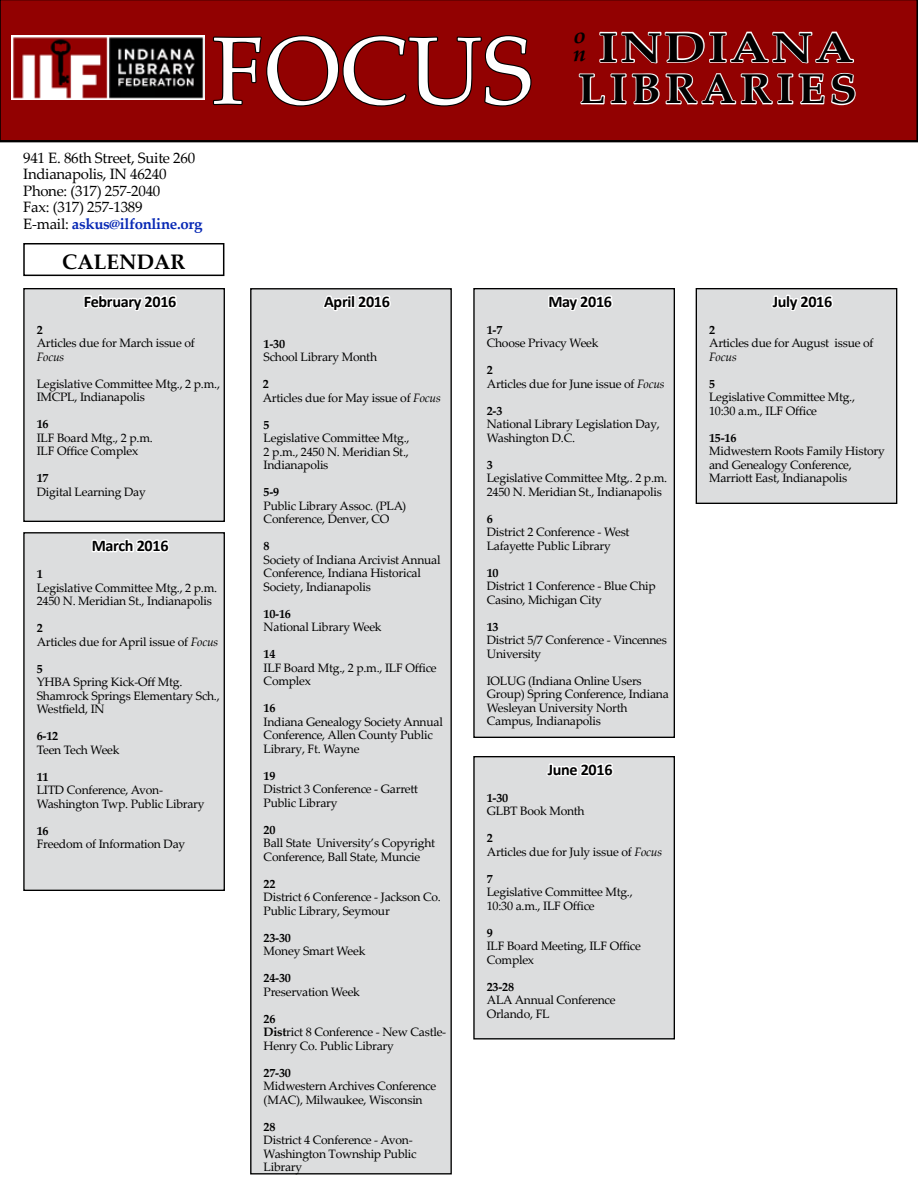
<style>
.page{position:relative;width:918px;height:1188px;background:#fff}
.page>*{position:absolute;margin:0;border:0;box-sizing:border-box;transform-origin:0 0}
.t1{font:95.7px "Palatino Linotype";color:#fff}
.t2{font:700 41.7px/41.7px "Palatino Linotype";letter-spacing:.095em;color:#000;text-align:center;scale:1.2 1}
.t3{font:italic 700 22.5px/17.4px "Palatino Linotype";color:#000}
.t4{font:700 21px "Palatino Linotype";color:#000}
.t5{font:700 16.2px "Calibri";letter-spacing:-.02em;color:#000}
.t6{font:15px/16.5px "Palatino Linotype";letter-spacing:-.02em;color:#000}
.t7{font:12.15px/13.5px "Palatino Linotype";letter-spacing:-.02em;color:#000}
.t8{font:700 12.15px "Palatino Linotype";letter-spacing:-.02em;color:#000}
.t9{font:italic 12.15px "Palatino Linotype";letter-spacing:-.02em;color:#000}
.s1{font-weight:700;color:#0829b5}
.s2{font-weight:700}
.s3{font-style:italic}
</style>
<div class="page">
<div style="left:0;top:0;width:918px;height:140px;background:#920101"></div>
<svg style="left:212px;top:0;width:321px;height:108px;background:#7f0000"></svg>
<div style="left:23px;top:243px;width:201px;height:33px;border:2px solid #000"></div>
<hr style="left:0;top:140px;width:918px;height:2px;background:#000">
<svg style="left:578px;top:22px;width:279px;height:84px"></svg>
<img style="left:11px;top:36px;width:194px;height:63px">
<div style="left:24px;top:289px;width:200px;height:232px;background:#dcddde"></div>
<svg style="left:60px;top:273px;width:129px;height:38px"></svg>
<div style="left:23px;top:288px;width:202px;height:234px;border:1px solid #000"></div>
<div style="left:24px;top:533px;width:200px;height:357px;background:#dcddde"></div>
<svg style="left:91px;top:539px;width:79px;height:14px"></svg>
<div style="left:23px;top:532px;width:202px;height:359px;border:1px solid #000"></div>
<div style="left:251px;top:289px;width:200px;height:885px;background:#dcddde"></div>
<svg style="left:323px;top:294px;width:68px;height:17px"></svg>
<div style="left:250px;top:288px;width:202px;height:887px;border:1px solid #000"></div>
<div style="left:474px;top:289px;width:200px;height:448px;background:#dcddde"></div>
<svg style="left:548px;top:295px;width:65px;height:16px"></svg>
<div style="left:473px;top:288px;width:202px;height:450px;border:1px solid #000"></div>
<div style="left:474px;top:757px;width:200px;height:282px;background:#dcddde"></div>
<svg style="left:546px;top:763px;width:68px;height:14px"></svg>
<div style="left:473px;top:756px;width:202px;height:284px;border:1px solid #000"></div>
<div style="left:696px;top:289px;width:201px;height:214px;background:#dcddde"></div>
<svg style="left:771px;top:294px;width:62px;height:17px"></svg>
<div style="left:696px;top:288px;width:201px;height:216px;border:1px solid #000"></div>
<h1 class="t1" style="left:212px;top:3px;width:322px">FOCUS</h1>
<p class="t6" style="left:23px;top:149px;width:181px">941 E. 86th Street, Suite 260<br>Indianapolis, IN 46240<br>Phone: (317) 257-2040<br>Fax: (317) 257-1389<br>E-mail: <span class="s1">askus@ilfonline.org</span></p>
<h3 class="t4" style="left:62px;top:247px;width:125px">CALENDAR</h3>
<h3 class="t5" style="left:84px;top:290px;width:94px">February 2016</h3>
<h3 class="t5" style="left:324px;top:290px;width:67px">April 2016</h3>
<h2 class="t2" style="left:579px;top:25px;width:233px">INDIANA<br>LIBRARIES</h2>
<h3 class="t3" style="left:574px;top:26px;width:14px">o n</h3>
<h3 class="t5" style="left:548px;top:290px;width:65px">May 2016</h3>
<h3 class="t5" style="left:773px;top:290px;width:61px">July 2016</h3>
<p class="t8" style="left:37px;top:321px;width:8px">2</p>
<p class="t7" style="left:37px;top:336px;width:160px">Articles due for March issue of</p>
<p class="t9" style="left:37px;top:348px;width:29px">Focus</p>
<p class="t7" style="left:37px;top:377px;width:185px">Legislative Committee Mtg., 2 p.m.,<br>IMCPL, Indianapolis</p>
<p class="t8" style="left:37px;top:416px;width:13px">16</p>
<p class="t7" style="left:37px;top:431px;width:118px">ILF Board Mtg., 2 p.m.<br>ILF Office Complex</p>
<p class="t8" style="left:37px;top:470px;width:13px">17</p>
<p class="t7" style="left:37px;top:485px;width:111px">Digital Learning Day</p>
<h3 class="t5" style="left:92px;top:534px;width:78px">March 2016</h3>
<p class="t8" style="left:37px;top:565px;width:8px">1</p>
<p class="t7" style="left:37px;top:580px;width:182px">Legislative Committee Mtg., 2 p.m.<br>2450 N. Meridian St., Indianapolis</p>
<p class="t7" style="left:37px;top:621px;width:183px"><span class="s2">2<br></span>Articles due for April issue of <span class="s3">Focus</span></p>
<p class="t8" style="left:37px;top:660px;width:8px">5</p>
<p class="t7" style="left:37px;top:675px;width:185px">YHBA Spring Kick-Off Mtg.<br>Shamrock Springs Elementary Sch.,<br>Westfield, IN</p>
<p class="t8" style="left:37px;top:727px;width:23px">6-12</p>
<p class="t7" style="left:37px;top:742px;width:84px">Teen Tech Week</p>
<p class="t8" style="left:37px;top:768px;width:13px">11</p>
<p class="t7" style="left:37px;top:783px;width:169px">LITD Conference, Avon-<br>Washington Twp. Public Library</p>
<p class="t8" style="left:37px;top:822px;width:13px">16</p>
<p class="t7" style="left:37px;top:837px;width:150px">Freedom of Information Day</p>
<p class="t8" style="left:264px;top:335px;width:23px">1-30</p>
<p class="t7" style="left:264px;top:350px;width:115px">School Library Month</p>
<p class="t7" style="left:263px;top:377px;width:180px"><span class="s2">2<br></span>Articles due for May issue of <span class="s3">Focus</span></p>
<p class="t8" style="left:264px;top:416px;width:8px">5</p>
<p class="t7" style="left:264px;top:431px;width:147px;text-align:justify">Legislative Committee Mtg., 2 p.m., 2450 N. Meridian St., Indianapolis</p>
<p class="t8" style="left:264px;top:483px;width:17px">5-9</p>
<p class="t7" style="left:264px;top:498px;width:144px">Public Library Assoc. (PLA)<br>Conference, Denver, CO</p>
<p class="t8" style="left:264px;top:537px;width:8px">8</p>
<p class="t7" style="left:264px;top:552px;width:178px">Society of Indiana Arcivist Annual<br>Conference, Indiana Historical<br>Society, Indianapolis</p>
<p class="t8" style="left:264px;top:605px;width:29px">10-16</p>
<p class="t7" style="left:264px;top:620px;width:120px">National Library Week</p>
<p class="t8" style="left:264px;top:645px;width:13px">14</p>
<p class="t7" style="left:264px;top:660px;width:175px">ILF Board Mtg., 2 p.m., ILF Office<br>Complex</p>
<p class="t8" style="left:264px;top:699px;width:13px">16</p>
<p class="t7" style="left:264px;top:714px;width:181px">Indiana Genealogy Society Annual<br>Conference, Allen County Public<br>Library, Ft. Wayne</p>
<p class="t8" style="left:264px;top:767px;width:13px">19</p>
<p class="t7" style="left:264px;top:782px;width:156px">District 3 Conference - Garrett<br>Public Library</p>
<p class="t8" style="left:264px;top:821px;width:13px">20</p>
<p class="t7" style="left:264px;top:836px;width:173px">Ball State University’s Copyright<br>Conference, Ball State, Muncie</p>
<p class="t8" style="left:264px;top:875px;width:13px">22</p>
<p class="t7" style="left:264px;top:890px;width:179px">District 6 Conference - Jackson Co.<br>Public Library, Seymour</p>
<p class="t8" style="left:264px;top:929px;width:29px">23-30</p>
<p class="t7" style="left:264px;top:944px;width:103px">Money Smart Week</p>
<p class="t8" style="left:264px;top:969px;width:29px">24-30</p>
<p class="t7" style="left:264px;top:984px;width:98px">Preservation Week</p>
<p class="t7" style="left:264px;top:1011px;width:184px"><span class="s2">26<br>Dist</span>rict 8 Conference - New Castle-<br>Henry Co. Public Library</p>
<p class="t8" style="left:264px;top:1064px;width:29px">27-30</p>
<p class="t7" style="left:264px;top:1079px;width:174px">Midwestern Archives Conference (MAC), Milwaukee, Wisconsin</p>
<p class="t8" style="left:264px;top:1118px;width:13px">28</p>
<p class="t7" style="left:264px;top:1133px;width:154px">District 4 Conference - Avon-<br>Washington Township Public<br>Library</p>
<p class="t8" style="left:487px;top:321px;width:17px">1-7</p>
<p class="t7" style="left:487px;top:336px;width:113px">Choose Privacy Week</p>
<p class="t7" style="left:487px;top:363px;width:179px"><span class="s2">2<br></span>Articles due for June issue of <span class="s3">Focus</span></p>
<p class="t8" style="left:487px;top:402px;width:17px">2-3</p>
<p class="t7" style="left:487px;top:417px;width:175px">National Library Legislation Day,<br>Washington D.C.</p>
<p class="t8" style="left:487px;top:456px;width:8px">3</p>
<p class="t7" style="left:487px;top:471px;width:182px">Legislative Committee Mtg,. 2 p.m.<br>2450 N. Meridian St., Indianapolis</p>
<p class="t8" style="left:487px;top:510px;width:8px">6</p>
<p class="t7" style="left:487px;top:525px;width:144px">District 2 Conference - West<br>Lafayette Public Library</p>
<p class="t8" style="left:487px;top:564px;width:13px">10</p>
<p class="t7" style="left:487px;top:579px;width:170px">District 1 Conference - Blue Chip<br>Casino, Michigan City</p>
<p class="t8" style="left:487px;top:618px;width:13px">13</p>
<p class="t7" style="left:487px;top:633px;width:182px">District 5/7 Conference - Vincennes<br>University</p>
<p class="t7" style="left:487px;top:674px;width:184px">IOLUG (Indiana Online Users<br>Group) Spring Conference, Indiana<br>Wesleyan University North<br>Campus, Indianapolis</p>
<h3 class="t5" style="left:548px;top:758px;width:66px">June 2016</h3>
<p class="t8" style="left:487px;top:789px;width:23px">1-30</p>
<p class="t7" style="left:487px;top:804px;width:99px">GLBT Book Month</p>
<p class="t7" style="left:487px;top:831px;width:177px"><span class="s2">2<br></span>Articles due for July issue of <span class="s3">Focus</span></p>
<p class="t8" style="left:487px;top:870px;width:8px">7</p>
<p class="t7" style="left:487px;top:885px;width:147px">Legislative Committee Mtg.,<br>10:30 a.m., ILF Office</p>
<p class="t8" style="left:487px;top:924px;width:8px">9</p>
<p class="t7" style="left:487px;top:939px;width:156px">ILF Board Meeting, ILF Office<br>Complex</p>
<p class="t8" style="left:487px;top:978px;width:29px">23-28</p>
<p class="t7" style="left:487px;top:993px;width:130px">ALA Annual Conference<br>Orlando, FL</p>
<p class="t8" style="left:709px;top:321px;width:8px">2</p>
<p class="t7" style="left:709px;top:336px;width:166px">Articles due for August issue of</p>
<p class="t9" style="left:709px;top:348px;width:29px">Focus</p>
<p class="t8" style="left:709px;top:375px;width:8px">5</p>
<p class="t7" style="left:709px;top:390px;width:147px">Legislative Committee Mtg.,<br>10:30 a.m., ILF Office</p>
<p class="t8" style="left:709px;top:429px;width:29px">15-16</p>
<p class="t7" style="left:709px;top:444px;width:177px">Midwestern Roots Family History and Genealogy Conference,<br>Marriott East, Indianapolis</p>
</div>
